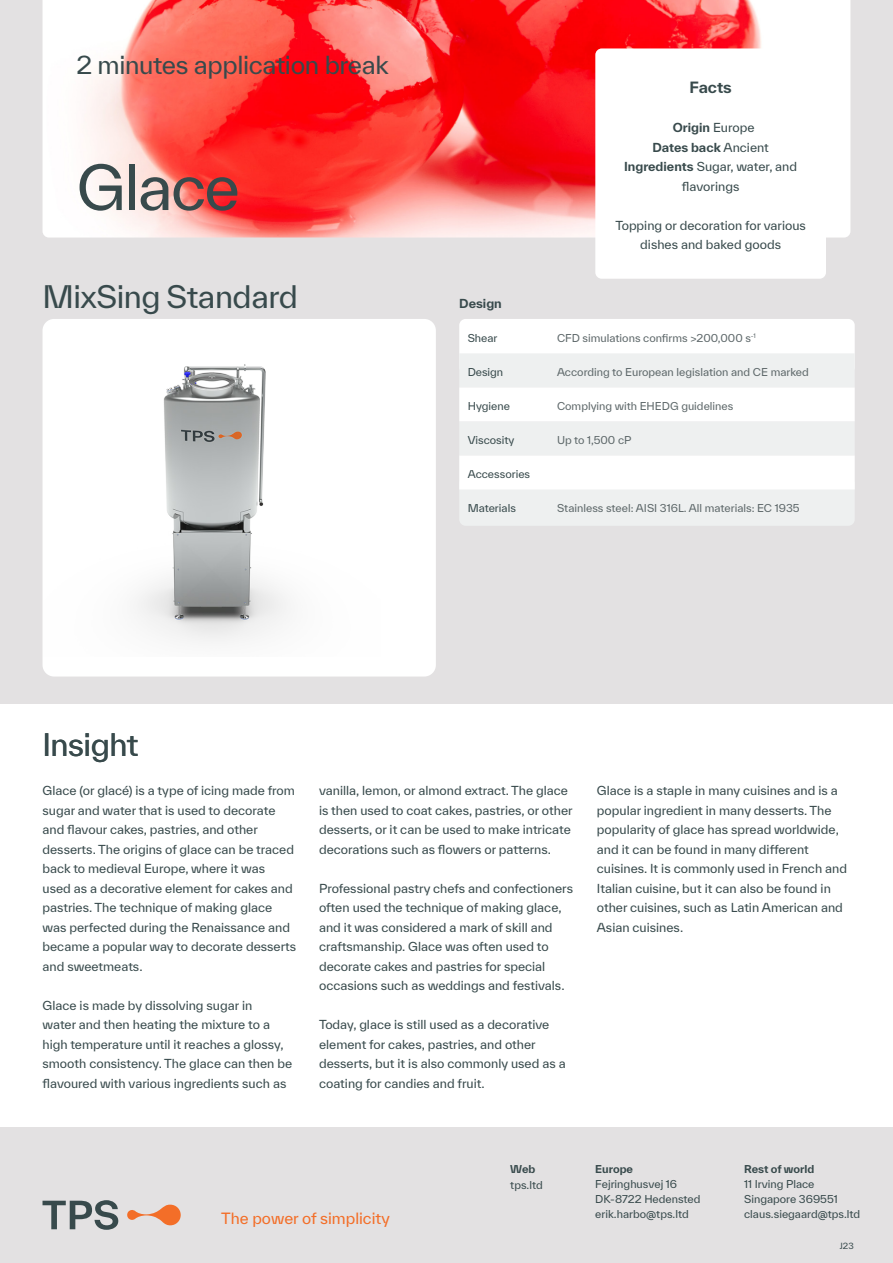
<style>
.page{position:relative;width:893px;height:1263px;background:#fff}
.page>*{position:absolute;margin:0;border:0;box-sizing:border-box;transform-origin:0 0}
.t1{font:60px "TWK Everett";letter-spacing:-.03em;color:#384a4c}
.t2{font:30px "TWK Everett";letter-spacing:-.015em;color:#384a4c}
.Sub_headling{font:24px "TWK Everett";letter-spacing:-.015em;color:#384a4c}
.t3{font:15px "TWK Everett";color:#f36e28}
.Body_copy_8pt{font:700 15px "TWK Everett";letter-spacing:-.005em;color:#384a4c}
.Body_copy_8pt-2{font:12px/19.5px "TWK Everett";color:#384a4c}
.Body_copy_8pt-3{font:700 12px "TWK Everett";color:#384a4c}
.t4{font:10.5px "TWK Everett";color:#5e686a}
.t5{font:10.5px/15px "TWK Everett";color:#384a4c}
.t6{font:700 10.5px "TWK Everett";color:#384a4c}
.t7{font:8.25px "TWK Everett";color:#384a4c}
.s1{font-weight:400}
.s2{font-weight:700}
</style>
<div class="page">
<div style="left:0;top:1127px;width:893px;height:136px;background:#e3e1e2"></div>
<svg style="left:43px;top:1200px;width:75px;height:30px"></svg>
<svg style="left:127px;top:1204px;width:54px;height:21px"></svg>
<div style="left:0;top:0;width:893px;height:704px;background:#e3e1e2"></div>
<svg style="left:43px;top:319px;width:393px;height:357px;background:#f0f0f0"></svg>
<div style="left:459px;top:319px;width:396px;height:55px;background:#fff;border-radius:6px"></div>
<div style="left:459px;top:477px;width:396px;height:49px;background:#eef0f0;border-radius:6px"></div>
<svg style="left:459px;top:353px;width:396px;height:136px"></svg>
<img style="left:43px;top:0;width:807px;height:238px">
<div style="left:595px;top:48px;width:231px;height:231px;background:#fff;border-radius:6px"></div>
<p class="Sub_headling" style="left:77px;top:48px;width:314px">2 minutes application break</p>
<p class="t1" style="left:77px;top:146px;width:165px">Glace</p>
<h2 class="t2" style="left:43px;top:275px;width:257px">MixSing Standard</h2>
<h2 class="t2" style="left:167px;top:275px;width:116px">Process</h2>
<p class="Body_copy_8pt-3" style="left:459px;top:294px;width:44px">Design</p>
<p class="Body_copy_8pt" style="left:689px;top:77px;width:44px">Facts</p>
<p class="Body_copy_8pt-3" style="left:673px;top:119px;width:83px">Origin <span class="s1">Europe</span></p>
<p class="Body_copy_8pt-3" style="left:652px;top:138px;width:118px">Dates back <span class="s1">Ancient</span></p>
<p class="Body_copy_8pt-2" style="left:624px;top:157px;width:174px;text-align:center"><span class="s2">Ingredients</span> Sugar, water, and flavorings</p>
<p class="Body_copy_8pt-2" style="left:615px;top:215px;width:192px;text-align:center">Topping or decoration for various dishes and baked goods</p>
<p class="t5" style="left:468px;top:330px;width:31px">Shear</p>
<p class="t4" style="left:557px;top:330px;width:200px">CFD simulations confirms &gt;200,000 s<sup>-1</sup></p>
<p class="t5" style="left:468px;top:364px;width:37px">Design</p>
<p class="t4" style="left:557px;top:364px;width:253px">According to European legislation and CE marked</p>
<p class="t5" style="left:468px;top:398px;width:44px">Hygiene</p>
<p class="t4" style="left:557px;top:398px;width:178px">Complying with EHEDG guidelines</p>
<p class="t5" style="left:468px;top:432px;width:48px">Viscosity</p>
<p class="t4" style="left:557px;top:432px;width:76px">Up to 1,500 cP</p>
<p class="t5" style="left:468px;top:466px;width:64px">Accessories</p>
<p class="t5" style="left:468px;top:500px;width:50px">Materials</p>
<p class="t4" style="left:557px;top:500px;width:244px">Stainless steel: AISI 316L. All materials: EC 1935</p>
<p class="t4" style="left:587px;top:432px;width:55px">7 ,000 cP</p>
<h2 class="t2" style="left:43px;top:724px;width:98px">Insight</h2>
<p class="Body_copy_8pt-2" style="left:43px;top:781px;width:255px">Glace (or glacé) is a type of icing made from sugar and water that is used to decorate and flavour cakes, pastries, and other desserts. The origins of glace can be traced back to medieval Europe, where it was used as a decorative element for cakes and pastries. The technique of making glace was perfected during the Renaissance and became a popular way to decorate desserts and sweetmeats.</p>
<p class="Body_copy_8pt-2" style="left:43px;top:995px;width:251px">Glace is made by dissolving sugar in<br>water and then heating the mixture to a high temperature until it reaches a glossy, smooth consistency. The glace can then be flavoured with various ingredients such as</p>
<p class="Body_copy_8pt-2" style="left:319px;top:781px;width:255px">vanilla, lemon, or almond extract. The glace is then used to coat cakes, pastries, or other desserts, or it can be used to make intricate decorations such as flowers or patterns.</p>
<p class="Body_copy_8pt-2" style="left:319px;top:878px;width:256px">Professional pastry chefs and confectioners often used the technique of making glace, and it was considered a mark of skill and craftsmanship. Glace was often used to decorate cakes and pastries for special occasions such as weddings and festivals.</p>
<p class="Body_copy_8pt-2" style="left:319px;top:1015px;width:248px">Today, glace is still used as a decorative element for cakes, pastries, and other desserts, but it is also commonly used as a coating for candies and fruit.</p>
<p class="Body_copy_8pt-2" style="left:597px;top:781px;width:252px">Glace is a staple in many cuisines and is a popular ingredient in many desserts. The popularity of glace has spread worldwide, and it can be found in many different cuisines. It is commonly used in French and Italian cuisine, but it can also be found in other cuisines, such as Latin American and Asian cuisines.</p>
<p class="t3" style="left:221px;top:1208px;width:170px">The power of simplicity</p>
<p class="t6" style="left:510px;top:1161px;width:27px">Web</p>
<p class="t5" style="left:510px;top:1177px;width:34px">tps.ltd</p>
<p class="t6" style="left:595px;top:1161px;width:39px">Europe</p>
<p class="t5" style="left:595px;top:1176px;width:107px">Fejringhusvej 16<br>DK-8722 Hedensted erik.harbo@tps.ltd</p>
<p class="t6" style="left:744px;top:1161px;width:72px">Rest of world</p>
<p class="t5" style="left:744px;top:1176px;width:118px">11 Irving Place<br>Singapore 369551 claus.siegaard@tps.ltd</p>
<p class="t7" style="left:840px;top:1240px;width:15px">J23</p>
</div>
